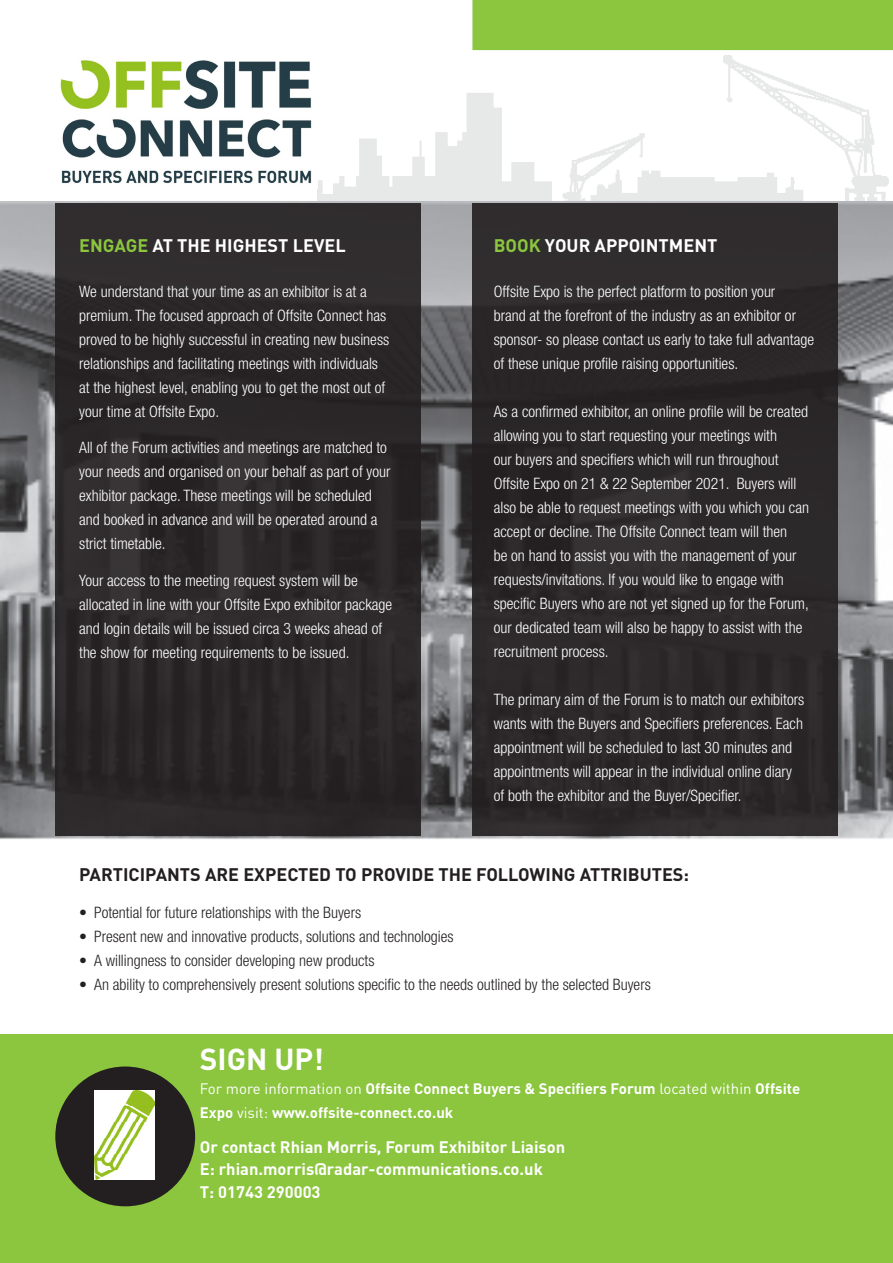
<style>
.page{position:relative;width:893px;height:1263px;background:#fff}
.page>*{position:absolute;margin:0;border:0;box-sizing:border-box;transform-origin:0 0}
.t1{font:700 30px "DIN";color:#fff}
.t2{font:700 18px "DIN";color:#231f20}
.t3{font:700 18px "DIN";color:#fff}
.t4{font:700 16.5px/22.5px "DIN";color:#fff}
.t5{font:300 condensed 15.75px/24px "Helvetica Neue LT Std";color:#fff}
.t6{font:300 condensed 15.75px "Helvetica Neue LT Std";color:#231f20}
.t7{font:700 15px/24px "DIN";color:#fff}
.s1{color:#8bc63e}
.s2{font-weight:400}
</style>
<div class="page">
<img style="left:318px;top:55px;width:575px;height:147px">
<img style="left:0;top:202px;width:893px;height:637px">
<div style="left:472px;top:0;width:421px;height:50px;background:#8bc63e"></div>
<img style="left:60px;top:60px;width:252px;height:124px">
<div style="left:472px;top:203px;width:366px;height:633px;background:#2c2829"></div>
<div style="left:55px;top:203px;width:366px;height:633px;background:#2b2829"></div>
<div style="left:0;top:1034px;width:893px;height:229px;background:#8bc63e"></div>
<div style="left:55px;top:1066px;width:140px;height:140px;background:#231f20;border-radius:50%"></div>
<img style="left:95px;top:1091px;width:59px;height:89px">
<p class="t3" style="left:79px;top:233px;width:268px"><span class="s1">ENGAGE</span> AT THE HIGHEST LEVEL</p>
<p class="t5" style="left:79px;top:279px;width:312px">We understand that your time as an exhibitor is at a premium. The focused approach of Offsite Connect has proved to be highly successful in creating new business relationships and facilitating meetings with individuals at the highest level, enabling you to get the most out of your time at Offsite Expo.</p>
<p class="t5" style="left:79px;top:436px;width:313px">All of the Forum activities and meetings are matched to your needs and organised on your behalf as part of your exhibitor package. These meetings will be scheduled and booked in advance and will be operated around a strict timetable.</p>
<p class="t5" style="left:79px;top:568px;width:314px">Your access to the meeting request system will be allocated in line with your Offsite Expo exhibitor package and login details will be issued circa 3 weeks ahead of the show for meeting requirements to be issued.</p>
<p class="t3" style="left:494px;top:233px;width:225px"><span class="s1">BOOK</span> YOUR APPOINTMENT</p>
<p class="t5" style="left:494px;top:279px;width:283px">Offsite Expo is the perfect platform to position your</p>
<p class="t5" style="left:494px;top:303px;width:304px">brand at the forefront of the industry as an exhibitor or</p>
<p class="t5" style="left:494px;top:327px;width:322px">sponsor- so please contact us early to take full advantage</p>
<p class="t5" style="left:494px;top:351px;width:246px">of these unique profile raising opportunities.</p>
<p class="t5" style="left:494px;top:399px;width:316px">As a confirmed exhibitor, an online profile will be created</p>
<p class="t5" style="left:494px;top:423px;width:285px">allowing you to start requesting your meetings with</p>
<p class="t5" style="left:494px;top:447px;width:286px">our buyers and specifiers which will run throughout</p>
<p class="t5" style="left:494px;top:471px;width:317px">Offsite Expo on 21 &amp; 22 September 2021. Buyers will also be able to request meetings with you which you can accept or decline. The Offsite Connect team will then<br>be on hand to assist you with the management of your requests/invitations. If you would like to engage with specific Buyers who are not yet signed up for the Forum, our dedicated team will also be happy to assist with the recruitment process.</p>
<p class="t5" style="left:494px;top:687px;width:312px">The primary aim of the Forum is to match our exhibitors</p>
<p class="t5" style="left:494px;top:711px;width:311px">wants with the Buyers and Specifiers preferences. Each</p>
<p class="t5" style="left:494px;top:735px;width:300px">appointment will be scheduled to last 30 minutes and</p>
<p class="t5" style="left:494px;top:759px;width:300px">appointments will appear in the individual online diary</p>
<p class="t5" style="left:494px;top:783px;width:249px">of both the exhibitor and the Buyer/Specifier.</p>
<p class="t2" style="left:79px;top:862px;width:611px">PARTICIPANTS ARE EXPECTED TO PROVIDE THE FOLLOWING ATTRIBUTES:</p>
<p class="t6" style="left:79px;top:903px;width:283px">• Potential for future relationships with the Buyers</p>
<p class="t6" style="left:79px;top:927px;width:376px">• Present new and innovative products, solutions and technologies</p>
<p class="t6" style="left:79px;top:951px;width:297px">• A willingness to consider developing new products</p>
<p class="t6" style="left:79px;top:975px;width:573px">• An ability to comprehensively present solutions specific to the needs outlined by the selected Buyers</p>
<p class="t1" style="left:200px;top:1039px;width:125px">SIGN UP!</p>
<p class="t7" style="left:200px;top:1076px;width:602px"><span class="s2">For more information on</span> Offsite Connect Buyers &amp; Specifiers Forum <span class="s2">located within</span> Offsite<br>Expo <span class="s2">visit:</span> www.offsite-connect.co.uk</p>
<p class="t4" style="left:200px;top:1135px;width:367px">Or contact Rhian Morris, Forum Exhibitor Liaison<br>E: rhian.morris@radar-communications.co.uk<br>T: 01743 290003</p>
</div>
